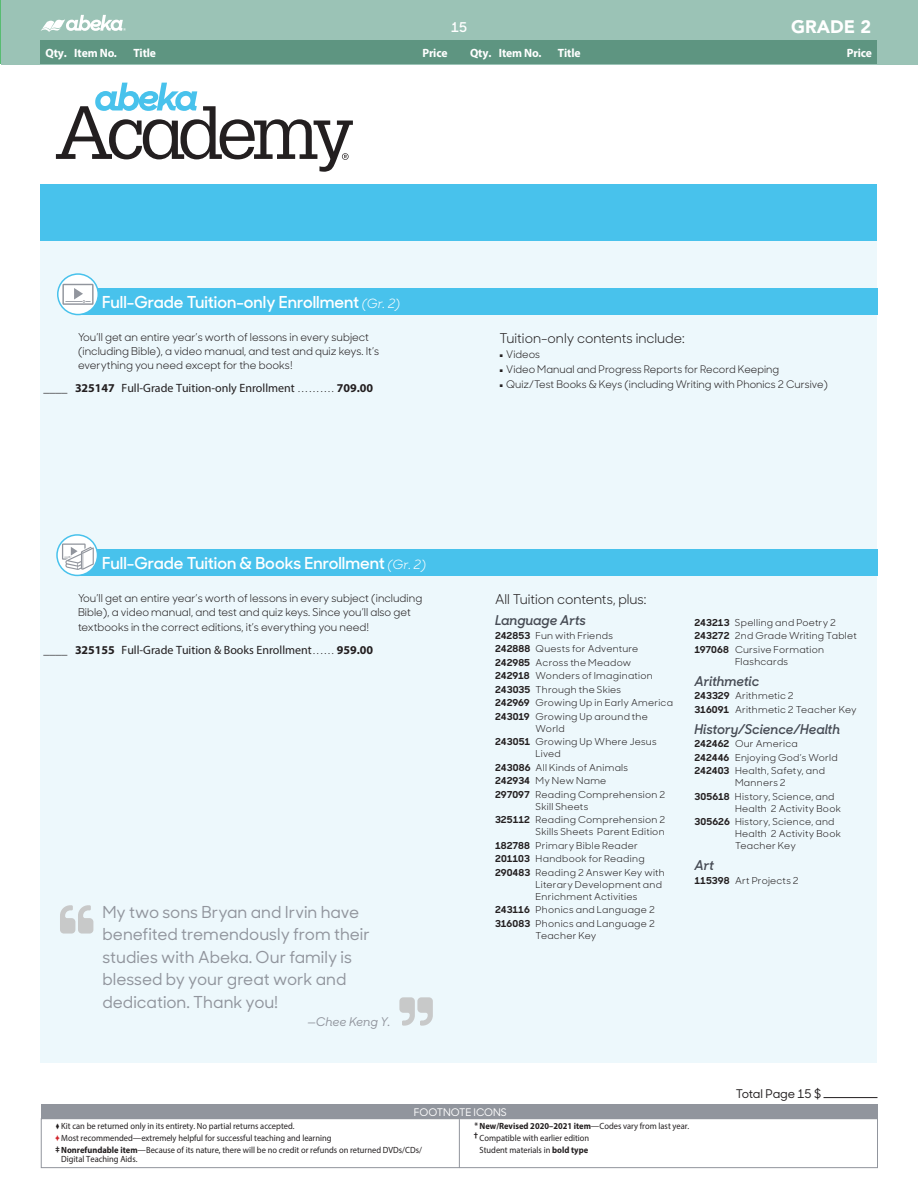
<style>
.page{position:relative;width:918px;height:1188px;background:#fff}
.page>*{position:absolute;margin:0;border:0;box-sizing:border-box;transform-origin:0 0}
._09_03_Page_Header_t{font:900 18px "Avenir";color:#fff}
.t1{font:500 16.5px/22.5px "Sharp Sans No 1";color:#91959d}
._05_01_Bar_text_whit{font:600 16.5px "Sharp Sans No 1";color:#fff}
._04_07_Main_text_7_2{font:13.5px "Sharp Sans No 1";color:#231f20}
._1_SUBHEAD_ABA_Subje{font:italic 600 13.5px "Sharp Sans No 1";color:#464b54}
.t2{font:600 13.5px "Sharp Sans No 1";color:#fff}
._2_ITEMS_Regular_1_p{font:12px "Myriad Pro";color:#231f20}
.t3{font:700 12px "Myriad Pro";letter-spacing:-.01em;color:#fff}
.t4{font:500 12px "Sharp Sans No 1";letter-spacing:-.01em;color:#231f20}
.t5{font:italic 500 12px "Sharp Sans No 1";color:#91959d}
._07_07_Product_Descr{font:10.8px/14.2px "Sharp Sans No 1";color:#231f20}
.t6{font:10.5px "Sharp Sans No 1";color:#231f20}
.t7{font:500 10.5px "Sharp Sans No 1";color:#fff}
._2_KIT_Contents_w_SB{font:9.6px/12px "Sharp Sans No 1";letter-spacing:.03em;color:#231f20}
.t8{font:9px/12px "Myriad Pro";color:#231f20;scale:.94 1}
.t9{font:700 9px "Myriad Pro";color:#231f20;scale:.94 1}
.s1{font-weight:400;font-style:italic;font-size:12.75px}
.s2{font-weight:700}
.s3{font-size:9px}
.s4{font-size:5.25px}
.s5{color:#d1232a}
.s6{font-weight:400}
</style>
<div class="page">
<div style="left:2px;top:0;width:916px;height:64px;background:#9bc3b6"></div>
<div style="left:40px;top:185px;width:838px;height:56px;background:#48c2ec"></div>
<div style="left:40px;top:241px;width:838px;height:821px;background:#edf8fc"></div>
<div style="left:78px;top:288px;width:800px;height:27px;background:#48c2ec"></div>
<svg style="left:58px;top:274px;width:40px;height:41px"></svg>
<div style="left:57px;top:273px;width:42px;height:42px;border:2px solid #48c2ec;border-radius:50%"></div>
<svg style="left:62px;top:284px;width:32px;height:21px"></svg>
<div style="left:40px;top:40px;width:838px;height:24px;background:#5e9581"></div>
<svg style="left:56px;top:83px;width:297px;height:89px"></svg>
<div style="left:78px;top:549px;width:800px;height:27px;background:#48c2ec"></div>
<svg style="left:57px;top:535px;width:41px;height:40px"></svg>
<div style="left:56px;top:534px;width:42px;height:42px;border:2px solid #48c2ec;border-radius:50%"></div>
<svg style="left:62px;top:544px;width:32px;height:26px"></svg>
<svg style="left:60px;top:905px;width:33px;height:29px"></svg>
<svg style="left:399px;top:997px;width:34px;height:29px"></svg>
<div style="left:41px;top:1118px;width:837px;height:50px;border:1px solid #91959d"></div>
<div style="left:41px;top:1104px;width:837px;height:15px;background:#91959d"></div>
<hr style="left:459px;top:1119px;width:1px;height:49px;background:#91959d">
<hr style="left:824px;top:1097px;width:54px;height:1px;background:#231f20">
<svg style="left:41px;top:15px;width:85px;height:17px"></svg>
<h3 class="t2" style="left:451px;top:17px;width:17px">15</h3>
<h1 class="_09_03_Page_Header_t" style="left:798px;top:15px;width:81px">GRADE 2</h1>
<p class="_09_03_Page_Header_t" style="left:791px;top:15px;width:81px">GRADE 2</p>
<p class="t3" style="left:46px;top:45px;width:23px">Qty.</p>
<p class="t3" style="left:74px;top:45px;width:44px">Item No.</p>
<p class="t3" style="left:133px;top:45px;width:24px">Title</p>
<p class="t3" style="left:422px;top:45px;width:27px">Price</p>
<p class="t3" style="left:470px;top:45px;width:23px">Qty.</p>
<p class="t3" style="left:499px;top:45px;width:44px">Item No.</p>
<p class="t3" style="left:558px;top:45px;width:24px">Title</p>
<p class="t3" style="left:847px;top:45px;width:27px">Price</p>
<p class="_05_01_Bar_text_whit" style="left:102px;top:289px;width:300px">Full-Grade Tuition-only Enrollment <span class="s1">(Gr. 2)</span></p>
<p class="_07_07_Product_Descr" style="left:78px;top:329px;width:303px">You’ll get an entire year’s worth of lessons in every subject (including Bible), a video manual, and test and quiz keys. It’s everything you need except for the books!</p>
<p class="_2_ITEMS_Regular_1_p" style="left:75px;top:381px;width:300px"><span class="s2">325147</span> Full-Grade Tuition-only Enrollment <span class="s3">. . . . . . . . . .</span> <span class="s2">709.00</span></p>
<p class="_05_01_Bar_text_whit" style="left:102px;top:550px;width:326px">Full-Grade Tuition &amp; Books Enrollment <span class="s1">(Gr. 2)</span></p>
<p class="_07_07_Product_Descr" style="left:78px;top:590px;width:346px">You’ll get an entire year’s worth of lessons in every subject (including<br>Bible), a video manual, and test and quiz keys. Since you’ll also get textbooks in the correct editions, it’s everything you need!</p>
<p class="_2_ITEMS_Regular_1_p" style="left:75px;top:642px;width:300px"><span class="s2">325155</span> Full-Grade Tuition &amp; Books Enrollment <span class="s3">. . . . . .</span> <span class="s2">959.00</span></p>
<p class="t1" style="left:102px;top:900px;width:269px">My two sons Bryan and Irvin have benefited tremendously from their studies with Abeka. Our family is blessed by your great work and dedication. Thank you!</p>
<p class="t5" style="left:307px;top:1013px;width:84px">—Chee Keng Y.</p>
<p class="_04_07_Main_text_7_2" style="left:500px;top:328px;width:187px">Tuition-only contents include:</p>
<p class="t6" style="left:500px;top:346px;width:42px"><span class="s4">▪</span> Videos</p>
<p class="t6" style="left:500px;top:361px;width:281px"><span class="s4">▪</span> Video Manual and Progress Reports for Record Keeping</p>
<p class="t6" style="left:500px;top:376px;width:330px"><span class="s4">▪</span> Quiz/Test Books &amp; Keys (including Writing with Phonics 2 Cursive)</p>
<p class="_04_07_Main_text_7_2" style="left:495px;top:589px;width:153px">All Tuition contents, plus:</p>
<p class="_1_SUBHEAD_ABA_Subje" style="left:495px;top:609px;width:92px">Language Arts</p>
<p class="_2_KIT_Contents_w_SB" style="left:495px;top:628px;width:120px"><span class="s2">242853</span> Fun with Friends</p>
<p class="_2_KIT_Contents_w_SB" style="left:495px;top:642px;width:145px"><span class="s2">242888</span> Quests for Adventure</p>
<p class="_2_KIT_Contents_w_SB" style="left:495px;top:655px;width:138px"><span class="s2">242985</span> Across the Meadow</p>
<p class="_2_KIT_Contents_w_SB" style="left:495px;top:669px;width:159px"><span class="s2">242918</span> Wonders of Imagination</p>
<p class="_2_KIT_Contents_w_SB" style="left:495px;top:682px;width:128px"><span class="s2">243035</span> Through the Skies</p>
<p class="_2_KIT_Contents_w_SB" style="left:495px;top:696px;width:179px"><span class="s2">242969</span> Growing Up in Early America</p>
<p class="_2_KIT_Contents_w_SB" style="left:536px;top:709px;width:114px;text-indent:-40px"><span class="s2">243019</span> Growing Up around the<br>World</p>
<p class="_2_KIT_Contents_w_SB" style="left:536px;top:735px;width:123px;text-indent:-40px"><span class="s2">243051</span> Growing Up Where Jesus<br>Lived</p>
<p class="_2_KIT_Contents_w_SB" style="left:495px;top:760px;width:135px"><span class="s2">243086</span> All Kinds of Animals</p>
<p class="_2_KIT_Contents_w_SB" style="left:495px;top:774px;width:113px"><span class="s2">242934</span> My New Name</p>
<p class="_2_KIT_Contents_w_SB" style="left:536px;top:787px;width:131px;text-indent:-40px"><span class="s2">297097</span> Reading Comprehension 2<br>Skill Sheets</p>
<p class="_2_KIT_Contents_w_SB" style="left:495px;top:813px;width:172px;text-align:right"><span class="s2">325112</span> Reading Comprehension 2<br>Skills Sheets Parent Edition</p>
<p class="_2_KIT_Contents_w_SB" style="left:495px;top:838px;width:144px"><span class="s2">182788</span> Primary Bible Reader</p>
<p class="_2_KIT_Contents_w_SB" style="left:495px;top:852px;width:151px"><span class="s2">201103</span> Handbook for Reading</p>
<p class="_2_KIT_Contents_w_SB" style="left:536px;top:865px;width:131px;text-indent:-40px"><span class="s2">290483</span> Reading 2 Answer Key with<br>Literary Development and<br>Enrichment Activities</p>
<p class="_2_KIT_Contents_w_SB" style="left:495px;top:903px;width:161px"><span class="s2">243116</span> Phonics and Language 2</p>
<p class="_2_KIT_Contents_w_SB" style="left:536px;top:916px;width:121px;text-indent:-40px"><span class="s2">316083</span> Phonics and Language 2<br>Teacher Key</p>
<p class="_2_KIT_Contents_w_SB" style="left:694px;top:616px;width:143px"><span class="s2">243213</span> Spelling and Poetry 2</p>
<p class="_2_KIT_Contents_w_SB" style="left:694px;top:629px;width:164px"><span class="s2">243272</span> 2nd Grade Writing Tablet</p>
<p class="_2_KIT_Contents_w_SB" style="left:694px;top:643px;width:131px;text-align:center"><span class="s2">197068</span> Cursive Formation<br>Flashcards</p>
<p class="_1_SUBHEAD_ABA_Subje" style="left:694px;top:670px;width:66px">Arithmetic</p>
<p class="_2_KIT_Contents_w_SB" style="left:694px;top:689px;width:101px"><span class="s2">243329</span> Arithmetic 2</p>
<p class="_2_KIT_Contents_w_SB" style="left:694px;top:703px;width:164px"><span class="s2">316091</span> Arithmetic 2 Teacher Key</p>
<p class="_1_SUBHEAD_ABA_Subje" style="left:694px;top:718px;width:147px">History/Science/Health</p>
<p class="_2_KIT_Contents_w_SB" style="left:694px;top:737px;width:105px"><span class="s2">242462</span> Our America</p>
<p class="_2_KIT_Contents_w_SB" style="left:694px;top:751px;width:145px"><span class="s2">242446</span> Enjoying God’s World</p>
<p class="_2_KIT_Contents_w_SB" style="left:694px;top:764px;width:132px;text-align:center"><span class="s2">242403</span> Health, Safety, and<br>Manners 2</p>
<p class="_2_KIT_Contents_w_SB" style="left:735px;top:790px;width:107px;text-indent:-40px"><span class="s2">305618</span> History, Science, and<br>Health 2 Activity Book</p>
<p class="_2_KIT_Contents_w_SB" style="left:735px;top:815px;width:107px;text-indent:-40px"><span class="s2">305626</span> History, Science, and<br>Health 2 Activity Book<br>Teacher Key</p>
<p class="_1_SUBHEAD_ABA_Subje" style="left:694px;top:854px;width:21px">Art</p>
<p class="_2_KIT_Contents_w_SB" style="left:694px;top:874px;width:106px"><span class="s2">115398</span> Art Projects 2</p>
<p class="t4" style="left:736px;top:1085px;width:87px">Total Page 15 $</p>
<p class="t7" style="left:414px;top:1104px;width:95px">FOOTNOTE ICONS</p>
<p class="t8" style="left:55px;top:1120px;width:392px"><sup>Y</sup> Kit can be returned only in its entirety. No partial returns accepted.<br><span class="s5">✦</span> Most recommended—extremely helpful for successful teaching and learning<br><sup>‡</sup> <span class="s2">Nonrefundable item</span>—Because of its nature, there will be no credit or refunds on returned DVDs/CDs/</p>
<p class="t8" style="left:61px;top:1153px;width:83px">Digital Teaching Aids.</p>
<p class="t9" style="left:475px;top:1120px;width:230px"><sup>*</sup> New/Revised 2020–2021 item<span class="s6">—Codes vary from last year.</span></p>
<p class="t8" style="left:474px;top:1132px;width:124px"><sup>†</sup> Compatible with earlier edition</p>
<p class="t8" style="left:480px;top:1144px;width:117px">Student materials in <span class="s2">bold type</span></p>
</div>
